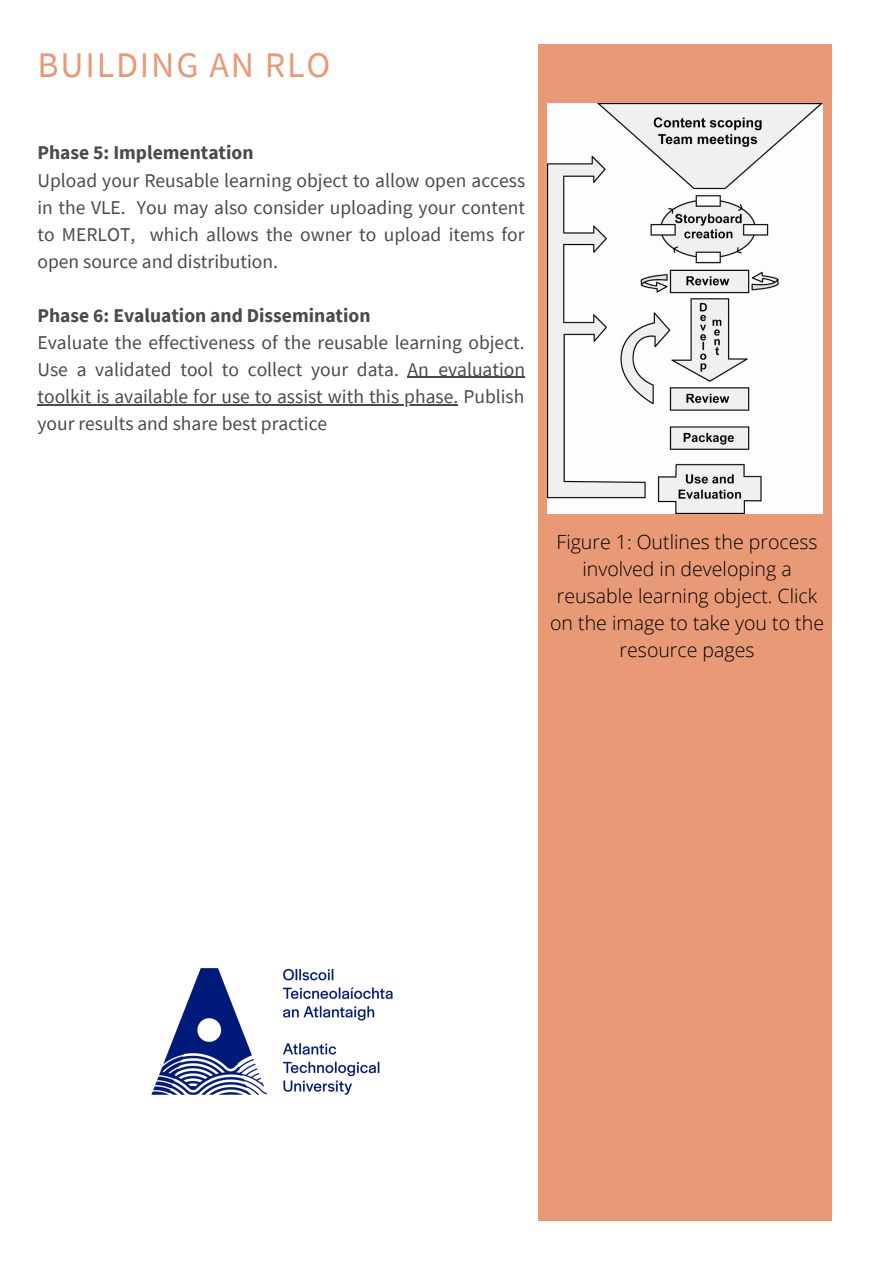
<style>
.page{position:relative;width:894px;height:1264px;background:#fff}
.page>*{position:absolute;margin:0;border:0;box-sizing:border-box;transform-origin:0 0}
.t1{font:36px "Source Sans Pro";letter-spacing:.05em;color:#e89976}
.t2{font:19.5px/27px "Source Sans Pro";color:#4a4a4a;text-align:justify}
.t3{font:300 19.5px/27px "Open Sans";color:#000;text-align:center}
.t4{font:700 19.5px "Source Sans Pro";color:#4a4a4a}
</style>
<div class="page">
<div style="left:538px;top:44px;width:293px;height:1176px;background:#e89976"></div>
<img style="left:547px;top:104px;width:275px;height:409px">
<img style="left:151px;top:968px;width:242px;height:127px">
<hr style="left:407px;top:377px;width:118px;height:1px;background:#4a4a4a">
<hr style="left:37px;top:404px;width:421px;height:1px;background:#4a4a4a">
<p class="t1" style="left:37px;top:42px;width:294px">BUILDING AN RLO</p>
<p class="t4" style="left:37px;top:140px;width:217px">Phase 5: Implementation</p>
<p class="t2" style="left:37px;top:166px;width:489px">Upload your Reusable learning object to allow open access in the VLE. You may also consider uploading your content to MERLOT, which allows the owner to upload items for open source and distribution.</p>
<p class="t4" style="left:37px;top:302px;width:334px">Phase 6: Evaluation and Dissemination</p>
<p class="t2" style="left:37px;top:328px;width:489px">Evaluate the effectiveness of the reusable learning object.<br>Use a validated tool to collect your data. An evaluation toolkit is available for use to assist with this phase. Publish your results and share best practice</p>
<p class="t3" style="left:550px;top:528px;width:275px">Figure 1: Outlines the process involved in developing a reusable learning object. Click on the image to take you to the resource pages</p>
</div>
